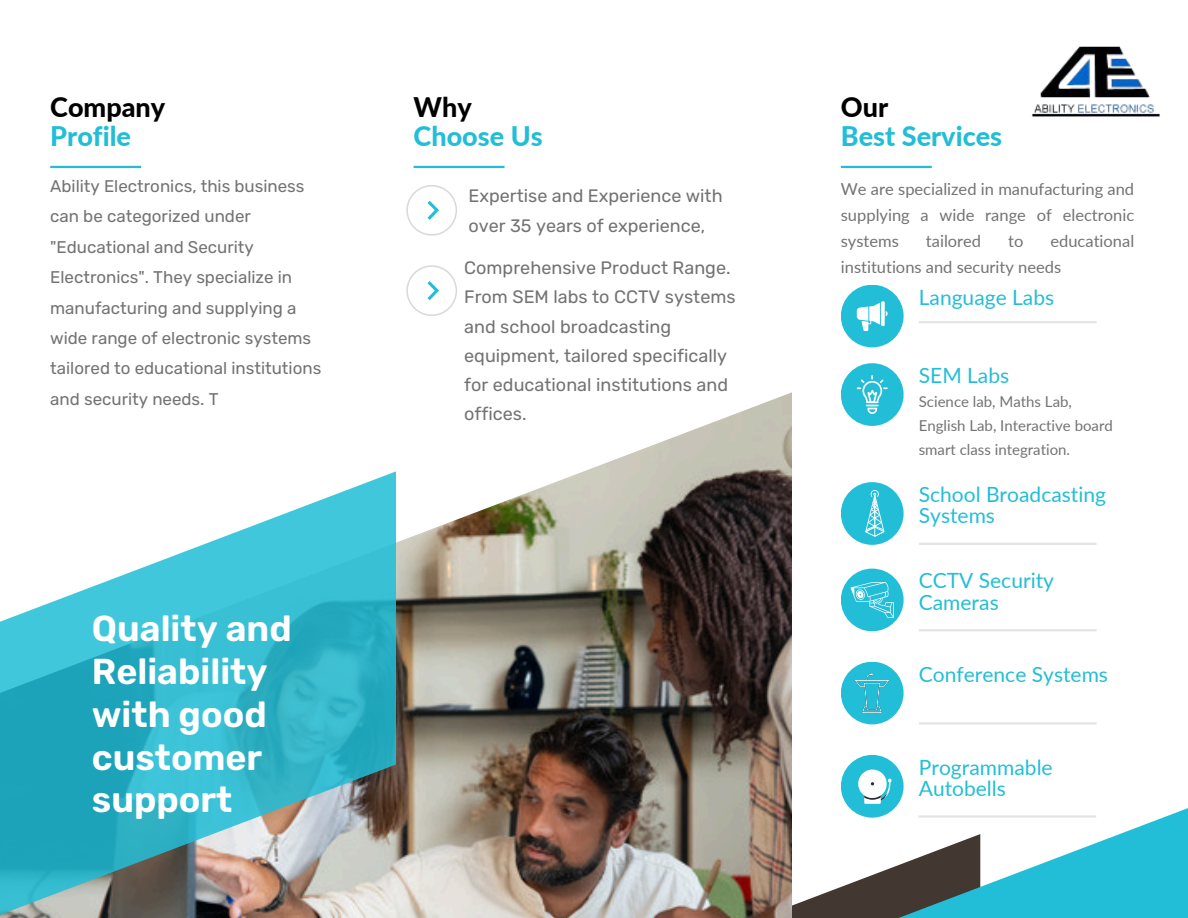
<style>
.page{position:relative;width:1188px;height:918px;background:#fff}
.page>*{position:absolute;margin:0;border:0;box-sizing:border-box;transform-origin:0 0}
.t1{font:600 36px/42.8px "Rubik";color:#fff}
.t2{font:800 27px/29.2px "Lato";color:#22bed7}
.t3{font:800 27px/29.2px "Lato";color:#000}
.t4{font:21px/21.3px "Lato";color:#22bed7}
.t5{font:18px/29.2px "Rubik";color:#737373}
.t6{font:16.95px/30.3px "Rubik";color:#737373}
.t7{font:16.5px/25.8px "Lato";color:#737373;text-align:justify}
.t8{font:15px/23.7px "Lato";color:#737373}
.s1{color:#000}
.s2{color:#22bed7}
</style>
<div class="page">
<img style="left:0;top:392px;width:792px;height:526px">
<svg style="left:792px;top:764px;width:396px;height:154px"></svg>
<svg style="left:0;top:471px;width:396px;height:444px"></svg>
<hr style="left:841px;top:166px;width:91px;height:2px;background:#22bed7">
<div style="left:841px;top:285px;width:63px;height:62px;background:#22bed7;border-radius:50%"></div>
<svg style="left:857px;top:301px;width:30px;height:30px"></svg>
<hr style="left:919px;top:321px;width:178px;height:2px;background:#d9d9d9">
<hr style="left:414px;top:166px;width:91px;height:2px;background:#22bed7">
<hr style="left:50px;top:166px;width:91px;height:2px;background:#22bed7">
<svg style="left:406px;top:185px;width:51px;height:51px"></svg>
<svg style="left:406px;top:265px;width:51px;height:51px"></svg>
<div style="left:841px;top:363px;width:63px;height:63px;background:#22bed7;border-radius:50%"></div>
<svg style="left:857px;top:375px;width:30px;height:39px"></svg>
<hr style="left:919px;top:543px;width:178px;height:2px;background:#d9d9d9">
<div style="left:841px;top:482px;width:63px;height:63px;background:#22bed7;border-radius:50%"></div>
<hr style="left:919px;top:629px;width:178px;height:2px;background:#d9d9d9">
<div style="left:841px;top:569px;width:63px;height:62px;background:#22bed7;border-radius:50%"></div>
<hr style="left:919px;top:722px;width:178px;height:3px;background:#d9d9d9">
<div style="left:841px;top:662px;width:63px;height:62px;background:#22bed7;border-radius:50%"></div>
<hr style="left:918px;top:815px;width:178px;height:3px;background:#d9d9d9">
<div style="left:841px;top:755px;width:63px;height:63px;background:#22bed7;border-radius:50%"></div>
<img style="left:1032px;top:46px;width:128px;height:71px">
<svg style="left:865px;top:490px;width:19px;height:47px"></svg>
<svg style="left:851px;top:582px;width:42px;height:36px"></svg>
<img style="left:856px;top:673px;width:32px;height:40px">
<svg style="left:858px;top:769px;width:34px;height:35px"></svg>
<h4 class="t2" style="left:414px;top:92px;width:131px"><span class="s1">Why<br></span>Choose Us</h4>
<h2 class="t3" style="left:50px;top:92px;width:117px">Company<br><span class="s2">Profile</span></h2>
<p class="t6" style="left:50px;top:171px;width:273px">Ability Electronics, this business can be categorized under "Educational and Security<br>Electronics". They specialize in manufacturing and supplying a wide range of electronic systems tailored to educational institutions and security needs. T</p>
<p class="t5" style="left:469px;top:181px;width:256px;line-height:30.3px">Expertise and Experience with over 35 years of experience,</p>
<h4 class="t5" style="left:464px;top:253px;width:273px">Comprehensive Product Range.<br>From SEM labs to CCTV systems and school broadcasting equipment, tailored specifically for educational institutions and offices.</h4>
<p class="t1" style="left:92px;top:608px;width:201px">Quality and<br>Reliability with good customer support</p>
<h2 class="t2" style="left:841px;top:92px;width:163px"><span class="s1">Our<br></span>Best Services</h2>
<h3 class="t7" style="left:841px;top:176px;width:295px">We are specialized in manufacturing and supplying a wide range of electronic systems</h3>
<h3 class="t7" style="left:841px;top:228px;width:295px;text-indent:210px">educational institutions and security needs</h3>
<h3 class="t7" style="left:926px;top:228px;width:57px">tailored</h3>
<h3 class="t7" style="left:1008px;top:228px;width:17px">to</h3>
<p class="t4" style="left:919px;top:286px;width:137px">Language Labs</p>
<p class="t4" style="left:919px;top:364px;width:92px">SEM Labs</p>
<h1 class="t8" style="left:919px;top:390px;width:196px">Science lab, Maths Lab,<br>English Lab, Interactive board smart class integration.</h1>
<h3 class="t4" style="left:919px;top:483px;width:189px">School Broadcasting<br>Systems</h3>
<p class="t4" style="left:919px;top:570px;width:137px">CCTV Security<br>Cameras</p>
<h4 class="t4" style="left:919px;top:663px;width:191px">Conference Systems</h4>
<p class="t4" style="left:919px;top:756px;width:135px">Programmable<br>Autobells</p>
</div>
